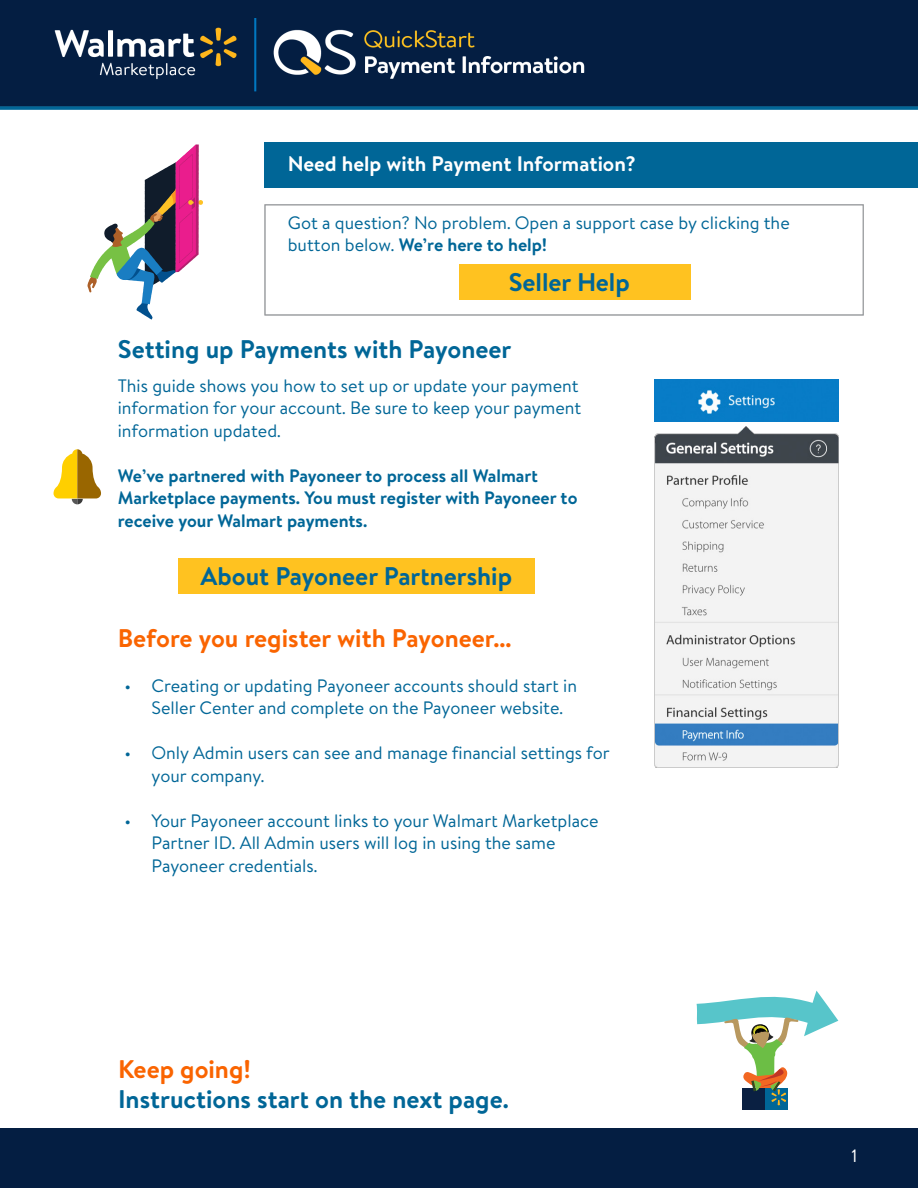
<style>
.page{position:relative;width:918px;height:1188px;background:#fff}
.page>*{position:absolute;margin:0;border:0;box-sizing:border-box;transform-origin:0 0}
.t1{font:700 25.5px "Bogle";color:#006697}
.t2{font:700 25.5px "Bogle";color:#fa6400}
.t3{font:700 21px "Bogle";color:#fff}
.t4{font:18px/22.5px "Bogle";color:#006697}
.t5{font:700 18px/22.5px "Bogle";color:#006697}
.t6{font:18px "Bogle";color:#fff}
.s1{font-weight:700}
</style>
<div class="page">
<img style="left:0;top:1px;width:918px;height:108px">
<div style="left:0;top:1128px;width:918px;height:60px;background:#041e42"></div>
<svg style="left:87px;top:144px;width:116px;height:176px"></svg>
<div style="left:265px;top:204px;width:599px;height:111px;border:1px solid #9d9fa2"></div>
<div style="left:459px;top:265px;width:231px;height:35px;background:#ffc220"></div>
<div style="left:265px;top:143px;width:653px;height:45px;background:#006697"></div>
<img style="left:654px;top:427px;width:184px;height:341px">
<img style="left:655px;top:379px;width:183px;height:42px">
<div style="left:765px;top:1088px;width:22px;height:22px;background:#006697"></div>
<div style="left:742px;top:1088px;width:23px;height:22px;background:#0a2042"></div>
<svg style="left:697px;top:990px;width:141px;height:116px"></svg>
<svg style="left:54px;top:449px;width:47px;height:55px"></svg>
<div style="left:178px;top:559px;width:357px;height:35px;background:#ffc220"></div>
<p class="t3" style="left:288px;top:149px;width:350px">Need help with Payment Information?</p>
<p class="t4" style="left:288px;top:211px;width:503px">Got a question? No problem. Open a support case by clicking the button below. <span class="s1">We’re here to help!</span></p>
<h1 class="t1" style="left:509px;top:265px;width:123px">Seller Help</h1>
<h1 class="t1" style="left:118px;top:331px;width:395px">Setting up Payments with Payoneer</h1>
<p class="t4" style="left:118px;top:374px;width:465px">This guide shows you how to set up or update your payment information for your account. Be sure to keep your payment information updated.</p>
<p class="t5" style="left:118px;top:464px;width:461px">We’ve partnered with Payoneer to process all Walmart<br>Marketplace payments. You must register with Payoneer to receive your Walmart payments.</p>
<h1 class="t1" style="left:201px;top:559px;width:313px">About Payoneer Partnership</h1>
<h1 class="t2" style="left:118px;top:620px;width:395px">Before you register with Payoneer...</h1>
<p class="t4" style="left:152px;top:674px;width:427px;text-indent:-27px">• Creating or updating Payoneer accounts should start in<br>Seller Center and complete on the Payoneer website.</p>
<p class="t4" style="left:152px;top:741px;width:460px;text-indent:-27px">• Only Admin users can see and manage financial settings for your company.</p>
<p class="t4" style="left:152px;top:809px;width:449px;text-indent:-27px">• Your Payoneer account links to your Walmart Marketplace<br>Partner ID. All Admin users will log in using the same<br>Payoneer credentials.</p>
<h1 class="t2" style="left:118px;top:1051px;width:134px">Keep going!</h1>
<h1 class="t1" style="left:118px;top:1081px;width:392px">Instructions start on the next page.</h1>
<p class="t6" style="left:851px;top:1144px;width:7px">1</p>
</div>
